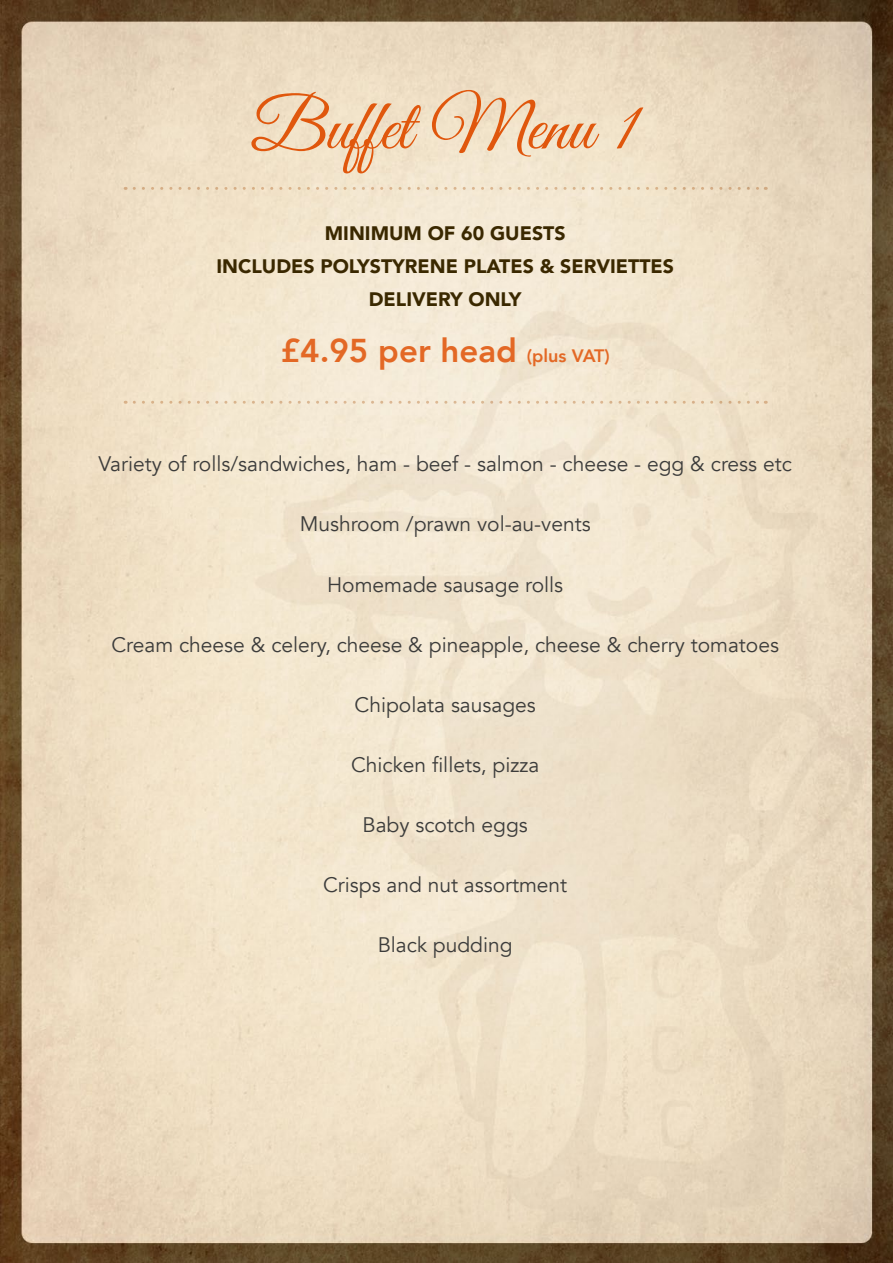
<style>
.page{position:relative;width:893px;height:1263px;background:#fff}
.page>*{position:absolute;margin:0;border:0;box-sizing:border-box;transform-origin:0 0}
.t1{font:72px "Great Vibes";color:#e0570d}
.t2{font:800 33px "Avenir";color:#e36825}
.t3{font:21px "Avenir";color:#3c3c3b}
.t4{font:900 19.5px/33px "Avenir";color:#3a2800;text-align:center}
.s1{font-size:18px}
</style>
<div class="page">
<img style="left:0;top:0;width:893px;height:1263px">
<svg style="left:134px;top:187px;width:632px;height:3px;background:#ead6ba"></svg>
<svg style="left:134px;top:401px;width:632px;height:3px;background:#eddbc1"></svg>
<h1 class="t1" style="left:251px;top:87px;width:391px">Buffet Menu 1</h1>
<p class="t4" style="left:216px;top:216px;width:459px">MINIMUM OF 60 GUESTS<br>INCLUDES POLYSTYRENE PLATES &amp; SERVIETTES<br>DELIVERY ONLY</p>
<h2 class="t2" style="left:281px;top:324px;width:331px">£4.95 per head <span class="s1">(plus VAT)</span></h2>
<p class="t3" style="left:99px;top:452px;width:695px">Variety of rolls/sandwiches, ham - beef - salmon - cheese - egg &amp; cress etc</p>
<p class="t3" style="left:300px;top:512px;width:292px">Mushroom /prawn vol-au-vents</p>
<p class="t3" style="left:327px;top:572px;width:238px">Homemade sausage rolls</p>
<p class="t3" style="left:111px;top:632px;width:669px">Cream cheese &amp; celery, cheese &amp; pineapple, cheese &amp; cherry tomatoes</p>
<p class="t3" style="left:355px;top:692px;width:183px">Chipolata sausages</p>
<p class="t3" style="left:351px;top:752px;width:190px">Chicken fillets, pizza</p>
<p class="t3" style="left:362px;top:812px;width:167px">Baby scotch eggs</p>
<p class="t3" style="left:323px;top:872px;width:246px">Crisps and nut assortment</p>
<p class="t3" style="left:378px;top:932px;width:136px">Black pudding</p>
</div>
